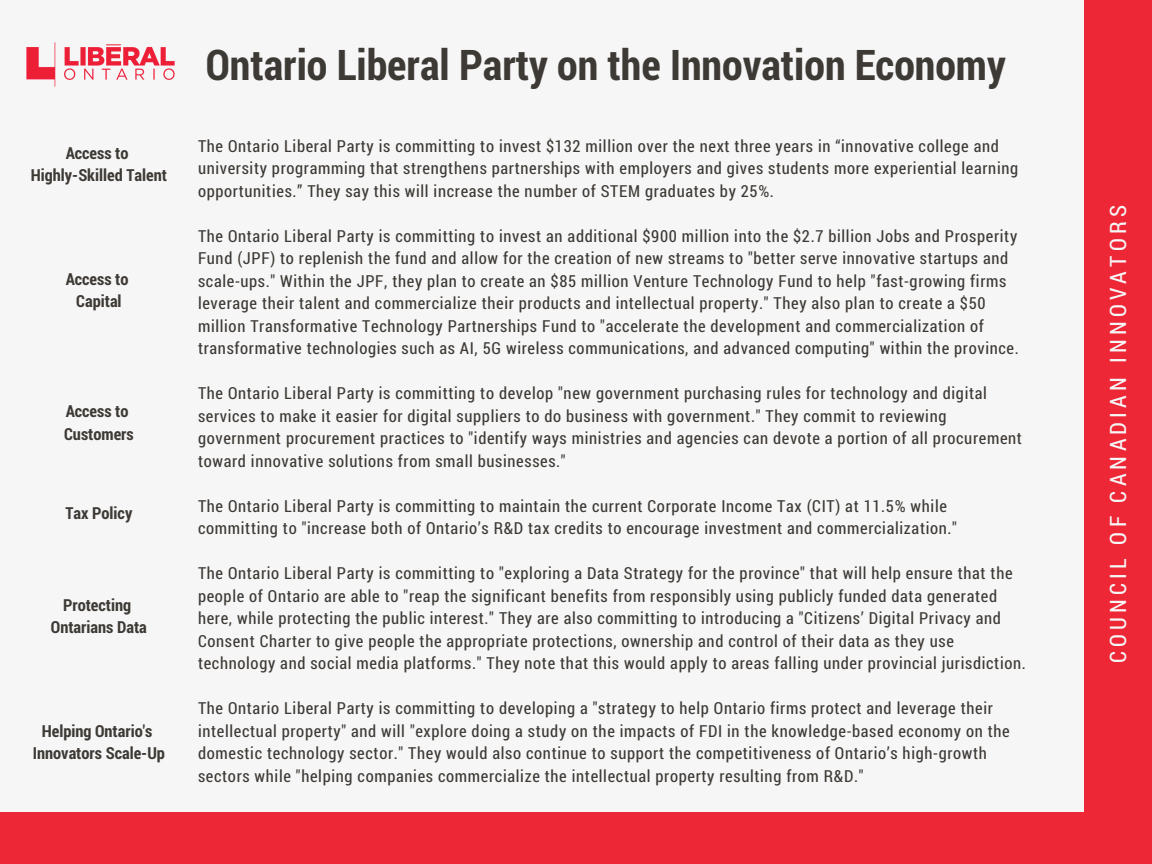
<style>
.page{position:relative;width:1152px;height:864px;background:#f6f6f6}
.page>*{position:absolute;margin:0;border:0;box-sizing:border-box;transform-origin:0 0}
.t1{font:700 42.3px "Roboto Condensed";color:#3d3935}
.t2{font:22.65px "Roboto Condensed";letter-spacing:.19em;color:#f6f6f6}
.t3{font:16.65px/22.5px "Roboto Condensed";letter-spacing:.04em;color:#3d3935}
.t4{font:700 16.65px/22.5px "Roboto Condensed";color:#3d3935;text-align:center}
</style>
<div class="page">
<div style="left:1085px;top:0;width:67px;height:864px;background:#ee2737"></div>
<div style="left:0;top:812px;width:1123px;height:52px;background:#ee2737"></div>
<img style="left:26px;top:42px;width:149px;height:45px">
<p class="t4" style="left:31px;top:141px;width:138px">Access to<br>Highly-Skilled Talent</p>
<p class="t4" style="left:66px;top:267px;width:64px">Access to<br>Capital</p>
<p class="t4" style="left:64px;top:400px;width:71px;text-align:left">Access to<br>Customers</p>
<p class="t4" style="left:66px;top:501px;width:68px">Tax Policy</p>
<p class="t4" style="left:51px;top:593px;width:97px">Protecting<br>Ontarians Data</p>
<p class="t4" style="left:33px;top:719px;width:134px">Helping Ontario's<br>Innovators Scale-Up</p>
<h1 class="t1" style="left:206px;top:36px;width:801px">Ontario Liberal Party on the Innovation Economy</h1>
<p class="t3" style="left:198px;top:134px;width:822px">The Ontario Liberal Party is committing to invest $132 million over the next three years in “innovative college and university programming that strengthens partnerships with employers and gives students more experiential learning opportunities.” They say this will increase the number of STEM graduates by 25%.</p>
<p class="t3" style="left:198px;top:224px;width:822px">The Ontario Liberal Party is committing to invest an additional $900 million into the $2.7 billion Jobs and Prosperity Fund (JPF) to replenish the fund and allow for the creation of new streams to "better serve innovative startups and scale-ups." Within the JPF, they plan to create an $85 million Venture Technology Fund to help "fast-growing firms leverage their talent and commercialize their products and intellectual property." They also plan to create a $50 million Transformative Technology Partnerships Fund to "accelerate the development and commercialization of transformative technologies such as AI, 5G wireless communications, and advanced computing" within the province.</p>
<p class="t3" style="left:198px;top:382px;width:826px">The Ontario Liberal Party is committing to develop "new government purchasing rules for technology and digital services to make it easier for digital suppliers to do business with government." They commit to reviewing government procurement practices to "identify ways ministries and agencies can devote a portion of all procurement toward innovative solutions from small businesses."</p>
<p class="t3" style="left:198px;top:494px;width:761px">The Ontario Liberal Party is committing to maintain the current Corporate Income Tax (CIT) at 11.5% while committing to "increase both of Ontario’s R&amp;D tax credits to encourage investment and commercialization."</p>
<p class="t3" style="left:198px;top:562px;width:829px">The Ontario Liberal Party is committing to "exploring a Data Strategy for the province" that will help ensure that the people of Ontario are able to "reap the significant benefits from responsibly using publicly funded data generated here, while protecting the public interest." They are also committing to introducing a "Citizens’ Digital Privacy and Consent Charter to give people the appropriate protections, ownership and control of their data as they use technology and social media platforms." They note that this would apply to areas falling under provincial jurisdiction.</p>
<p class="t3" style="left:198px;top:697px;width:813px">The Ontario Liberal Party is committing to developing a "strategy to help Ontario firms protect and leverage their intellectual property" and will "explore doing a study on the impacts of FDI in the knowledge-based economy on the domestic technology sector." They would also continue to support the competitiveness of Ontario’s high-growth sectors while "helping companies commercialize the intellectual property resulting from R&amp;D."</p>
<h2 class="t2" style="left:1102px;top:663px;width:460px;rotate:-90deg">COUNCIL OF CANADIAN INNOVATORS</h2>
</div>
